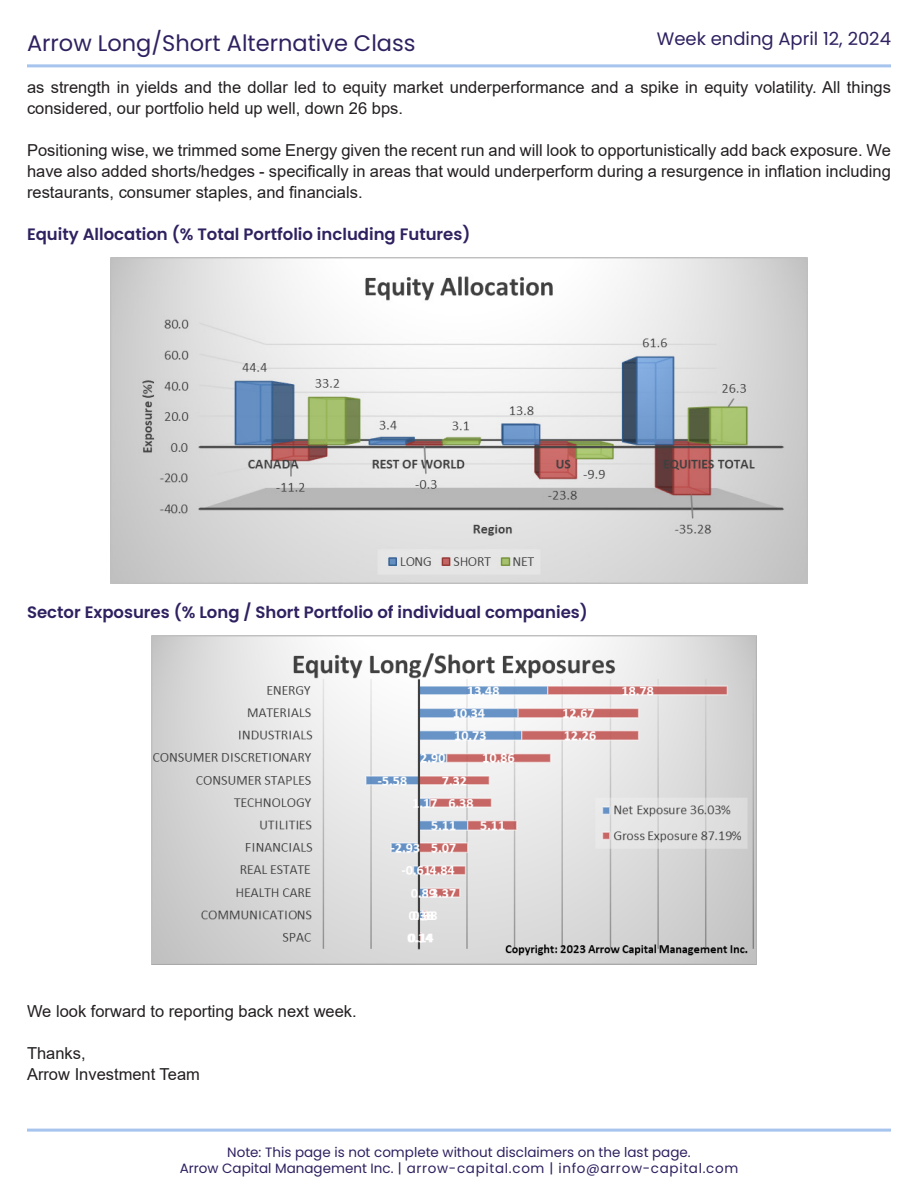
<style>
.page{position:relative;width:918px;height:1188px;background:#fff}
.page>*{position:absolute;margin:0;border:0;box-sizing:border-box;transform-origin:0 0}
.t1{font:22.5px "Poppins";color:#2f2160}
.t2{font:18px "Poppins";color:#2f2160}
.t3{font:16.5px/21px "Arial";color:#231f20}
.t4{font:600 16.5px "Poppins";color:#2f2160}
.t5{font:13.5px "Poppins";letter-spacing:.05em;color:#2f2160}
.t6{font:13.5px "Poppins";color:#2f2160}
</style>
<div class="page">
<hr style="left:27px;top:64px;width:864px;height:3px;background:#a6c4ee">
<hr style="left:27px;top:1129px;width:864px;height:3px;background:#a6c4ee">
<img style="left:111px;top:257px;width:696px;height:326px">
<img style="left:151px;top:635px;width:606px;height:330px">
<p class="t1" style="left:27px;top:30px;width:390px">Arrow Long/Short Alternative Class</p>
<p class="t2" style="left:657px;top:28px;width:236px">Week ending April 12, 2024</p>
<p class="t3" style="left:27px;top:77px;width:865px">as strength in yields and the dollar led to equity market underperformance and a spike in equity volatility. All things considered, our portfolio held up well, down 26 bps.</p>
<p class="t3" style="left:27px;top:140px;width:865px;text-align:justify">Positioning wise, we trimmed some Energy given the recent run and will look to opportunistically add back exposure. We have also added shorts/hedges - specifically in areas that would underperform during a resurgence in inflation including restaurants, consumer staples, and financials.</p>
<p class="t4" style="left:27px;top:225px;width:445px">Equity Allocation (% Total Portfolio including Futures)</p>
<p class="t4" style="left:27px;top:603px;width:562px">Sector Exposures (% Long / Short Portfolio of individual companies)</p>
<p class="t3" style="left:27px;top:1001px;width:331px">We look forward to reporting back next week.</p>
<p class="t3" style="left:27px;top:1043px;width:60px">Thanks,</p>
<p class="t3" style="left:27px;top:1064px;width:175px">Arrow Investment Team</p>
<p class="t6" style="left:227px;top:1144px;width:465px">Note: This page is not complete without disclaimers on the last page.</p>
<p class="t5" style="left:180px;top:1160px;width:560px">Arrow Capital Management Inc. | arrow-capital.com | info@arrow-capital.com</p>
</div>
